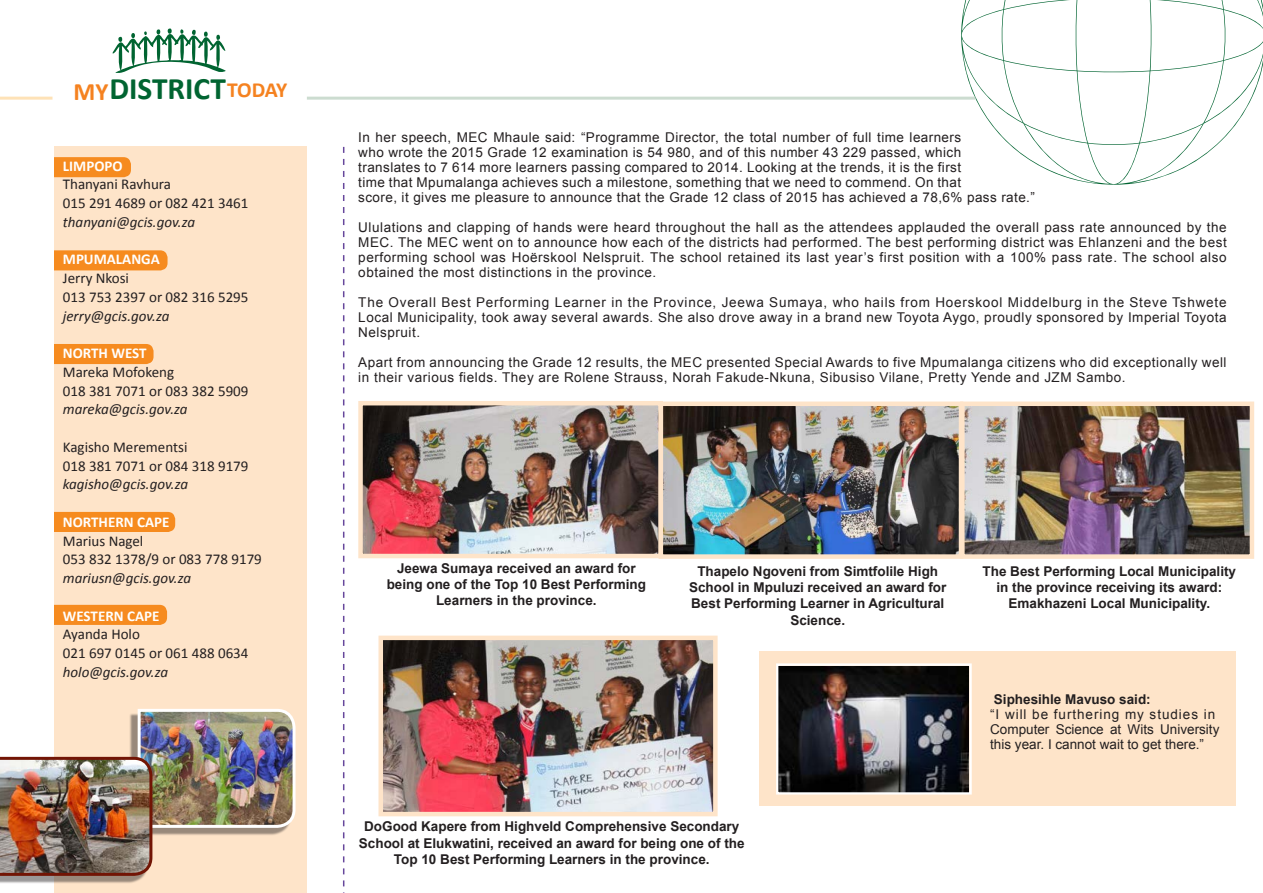
<style>
.page{position:relative;width:1263px;height:893px;background:#fff}
.page>*{position:absolute;margin:0;border:0;box-sizing:border-box;transform-origin:0 0}
.t1{font:700 31.35px "Calibri";color:#006431}
.t2{font:700 25.05px "Calibri";color:#f58220}
.t3{font:700 21.6px "Calibri";letter-spacing:-.025em;color:#f58220}
.t4{font:15px "Calibri";color:#231f20}
.t5{font:italic 15px "Calibri";color:#231f20}
.t6{font:700 15px "Calibri";color:#fff}
.t7{font:13.5px/15px "Arial";letter-spacing:.04em;color:#231f20}
.t8{font:700 13.5px/16.2px "Arial";color:#231f20;text-align:center}
.t9{font:13.5px "Arial";letter-spacing:.06em;color:#231f20}
.t10{font:13.5px/15px "Arial";color:#231f20}
.t11{font:13.5px "Arial";letter-spacing:.07em;color:#231f20}
</style>
<div class="page">
<div style="left:54px;top:147px;width:253px;height:746px;background:#fee4c9"></div>
<div style="left:54px;top:157px;width:77px;height:20px;background:#f68b1f"></div>
<div style="left:54px;top:250px;width:114px;height:20px;background:#f68b1f"></div>
<div style="left:54px;top:344px;width:100px;height:20px;background:#f68b1f"></div>
<div style="left:54px;top:512px;width:121px;height:20px;background:#f68b1f"></div>
<div style="left:54px;top:605px;width:113px;height:20px;background:#f68b1f"></div>
<hr style="left:0;top:97px;width:52px;height:3px;background:#fee2b7">
<svg style="left:961px;top:0;width:302px;height:185px"></svg>
<svg style="left:343px;top:147px;width:1px;height:746px"></svg>
<hr style="left:307px;top:97px;width:668px;height:3px;background:#ccdcd0">
<svg style="left:113px;top:28px;width:113px;height:45px"></svg>
<div style="left:0;top:761px;width:148px;height:122px;background:#231f20;opacity:.46"></div>
<img style="left:0;top:709px;width:296px;height:168px">
<img style="left:363px;top:406px;width:595px;height:148px">
<div style="left:358px;top:401px;width:305px;height:157px;border:4px solid #fee4c9"></div>
<div style="left:759px;top:652px;width:476px;height:154px;background:#fee4c9"></div>
<img style="left:779px;top:666px;width:189px;height:125px">
<div style="left:776px;top:663px;width:196px;height:131px;border:2px solid #fff"></div>
<img style="left:383px;top:641px;width:330px;height:170px">
<div style="left:378px;top:636px;width:340px;height:180px;border:4px solid #fee4c9"></div>
<img style="left:965px;top:406px;width:284px;height:148px">
<div style="left:960px;top:401px;width:294px;height:158px;border:4px solid #fee4c9"></div>
<div style="left:659px;top:401px;width:304px;height:158px;border:4px solid #fee4c9"></div>
<p class="t2" style="left:73px;top:75px;width:36px">MY</p>
<p class="t1" style="left:109px;top:69px;width:118px">DISTRICT</p>
<p class="t3" style="left:227px;top:76px;width:62px">TODAY</p>
<p class="t6" style="left:63px;top:156px;width:61px">LIMPOPO</p>
<p class="t4" style="left:63px;top:175px;width:110px">Thanyani Ravhura</p>
<p class="t4" style="left:63px;top:194px;width:187px">015 291 4689 or 082 421 3461</p>
<p class="t5" style="left:63px;top:212px;width:134px">thanyani@gcis.gov.za</p>
<p class="t6" style="left:63px;top:250px;width:99px">MPUMALANGA</p>
<p class="t4" style="left:63px;top:269px;width:68px">Jerry Nkosi</p>
<p class="t4" style="left:63px;top:287px;width:187px">013 753 2397 or 082 316 5295</p>
<p class="t5" style="left:63px;top:305px;width:108px">jerry@gcis.gov.za</p>
<p class="t6" style="left:63px;top:344px;width:85px">NORTH WEST</p>
<p class="t4" style="left:63px;top:362px;width:113px">Mareka Mofokeng</p>
<p class="t4" style="left:63px;top:381px;width:187px">018 381 7071 or 083 382 5909</p>
<p class="t5" style="left:63px;top:399px;width:126px">mareka@gcis.gov.za</p>
<p class="t4" style="left:63px;top:437px;width:126px">Kagisho Merementsi</p>
<p class="t4" style="left:63px;top:456px;width:187px">018 381 7071 or 084 318 9179</p>
<p class="t5" style="left:63px;top:474px;width:127px">kagisho@gcis.gov.za</p>
<p class="t6" style="left:63px;top:512px;width:108px">NORTHERN CAPE</p>
<p class="t4" style="left:63px;top:531px;width:82px">Marius Nagel</p>
<p class="t4" style="left:63px;top:550px;width:200px">053 832 1378/9 or 083 778 9179</p>
<p class="t5" style="left:63px;top:568px;width:130px">mariusn@gcis.gov.za</p>
<p class="t6" style="left:63px;top:606px;width:98px">WESTERN CAPE</p>
<p class="t4" style="left:63px;top:625px;width:79px">Ayanda Holo</p>
<p class="t4" style="left:63px;top:644px;width:187px">021 697 0145 or 061 488 0634</p>
<p class="t5" style="left:63px;top:662px;width:107px">holo@gcis.gov.za</p>
<p class="t7" style="left:358px;top:130px;width:678px">In her speech, MEC Mhaule said: “Programme Director, the total number of full time learners<br>who wrote the 2015 Grade 12 examination is 54 980, and of this number 43 229 passed, which<br>translates to 7 614 more learners passing compared to 2014. Looking at the trends, it is the first<br>time that Mpumalanga achieves such a milestone, something that we need to commend. On that<br>score, it gives me pleasure to announce that the Grade 12 class of 2015 has achieved a 78,6% pass rate.”</p>
<p class="t7" style="left:358px;top:220px;width:870px;text-align:justify">Ululations and clapping of hands were heard throughout the hall as the attendees applauded the overall pass rate announced by the MEC. The MEC went on to announce how each of the districts had performed. The best performing district was Ehlanzeni and the best performing school was Hoërskool Nelspruit. The school retained its last year’s first position with a 100% pass rate. The school also obtained the most distinctions in the province.</p>
<p class="t9" style="left:358px;top:294px;width:870px">The Overall Best Performing Learner in the Province, Jeewa Sumaya, who hails from Hoerskool Middelburg in the Steve Tshwete</p>
<p class="t7" style="left:358px;top:310px;width:870px">Local Municipality, took away several awards. She also drove away in a brand new Toyota Aygo, proudly sponsored by Imperial Toyota<br>Nelspruit.</p>
<p class="t7" style="left:358px;top:355px;width:870px">Apart from announcing the Grade 12 results, the MEC presented Special Awards to five Mpumalanga citizens who did exceptionally well in their various fields. They are Rolene Strauss, Norah Fakude-Nkuna, Sibusiso Vilane, Pretty Yende and JZM Sambo.</p>
<p class="t8" style="left:387px;top:560px;width:261px">Jeewa Sumaya received an award for being one of the Top 10 Best Performing<br>Learners in the province.</p>
<p class="t8" style="left:689px;top:563px;width:259px">Thapelo Ngoveni from Simtfolile High<br>School in Mpuluzi received an award for<br>Best Performing Learner in Agricultural<br>Science.</p>
<p class="t8" style="left:359px;top:819px;width:387px">DoGood Kapere from Highveld Comprehensive Secondary<br>School at Elukwatini, received an award for being one of the<br>Top 10 Best Performing Learners in the province.</p>
<p class="t8" style="left:982px;top:563px;width:255px">The Best Performing Local Municipality</p>
<p class="t8" style="left:996px;top:579px;width:227px">in the province receiving its award:</p>
<p class="t8" style="left:1008px;top:596px;width:203px">Emakhazeni Local Municipality.</p>
<p class="t8" style="left:994px;top:692px;width:158px">Siphesihle Mavuso said:</p>
<p class="t11" style="left:990px;top:706px;width:226px">“I will be furthering my studies in</p>
<p class="t10" style="left:990px;top:722px;width:231px">Computer Science at Wits University this year. I cannot wait to get there.”</p>
</div>
